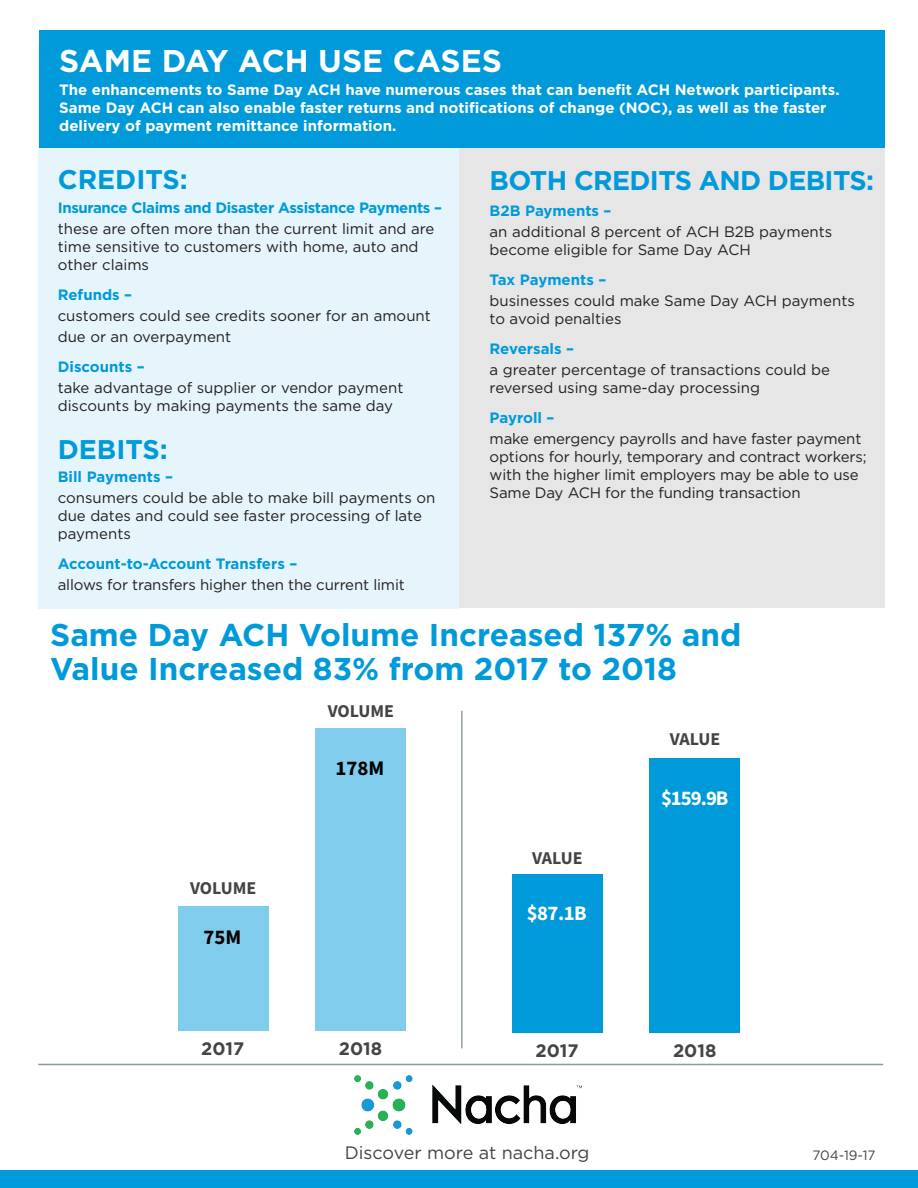
<style>
.page{position:relative;width:918px;height:1188px;background:#fff}
.page>*{position:absolute;margin:0;border:0;box-sizing:border-box;transform-origin:0 0}
.t1{font:700 31.5px/34.5px "Gotham";color:#009ada}
.t2{font:700 31.5px "Gotham";color:#fff}
.t3{font:700 27px "Gotham";letter-spacing:-.025em;color:#009ada}
.t4{font:700 27px "Gotham";color:#009ada}
.t5{font:700 20.85px "Source Sans Pro";letter-spacing:-.05em;color:#fff}
.t6{font:700 20.85px "Source Sans Pro";color:#000}
.t7{font:18px "Gotham";color:#434445}
.t8{font:700 18px "Source Sans Pro";color:#434445}
.t9{font:700 18px "Gotham";color:#434445}
.t10{font:15px/18px "Gotham";color:#231f20}
.t11{font:700 15px/18px "Gotham";color:#fff}
.t12{font:700 15px "Gotham";letter-spacing:-.01em;color:#009ada}
.t13{font:13.5px "Gotham";color:#434445}
</style>
<div class="page">
<div style="left:39px;top:45px;width:420px;height:564px;background:#e6f5fb"></div>
<div style="left:459px;top:40px;width:425px;height:568px;background:#e6e6e6"></div>
<div style="left:39px;top:30px;width:846px;height:117px;background:#009ada"></div>
<hr style="left:461px;top:711px;width:2px;height:337px;background:#899c96">
<div style="left:315px;top:729px;width:91px;height:302px;background:#80ccec"></div>
<div style="left:178px;top:907px;width:90px;height:124px;background:#80ccec"></div>
<div style="left:650px;top:759px;width:90px;height:274px;background:#009ada"></div>
<div style="left:512px;top:874px;width:91px;height:159px;background:#009ada"></div>
<hr style="left:38px;top:1064px;width:845px;height:1px;background:#899c96">
<div style="left:0;top:1170px;width:918px;height:18px;background:#009ada"></div>
<img style="left:355px;top:1075px;width:227px;height:60px">
<h1 class="t2" style="left:59px;top:40px;width:444px">SAME DAY ACH USE CASES</h1>
<p class="t11" style="left:59px;top:81px;width:782px">The enhancements to Same Day ACH have numerous cases that can benefit ACH Network participants.<br>Same Day ACH can also enable faster returns and notifications of change (NOC), as well as the faster delivery of payment remittance information.</p>
<h2 class="t4" style="left:58px;top:162px;width:132px">CREDITS:</h2>
<p class="t12" style="left:58px;top:198px;width:386px">Insurance Claims and Disaster Assistance Payments –</p>
<p class="t10" style="left:58px;top:219px;width:378px">these are often more than the current limit and are time sensitive to customers with home, auto and other claims</p>
<p class="t12" style="left:58px;top:285px;width:76px">Refunds –</p>
<p class="t10" style="left:58px;top:305px;width:375px;line-height:21px">customers could see credits sooner for an amount due or an overpayment</p>
<p class="t12" style="left:58px;top:357px;width:88px">Discounts –</p>
<p class="t10" style="left:58px;top:378px;width:347px">take advantage of supplier or vendor payment discounts by making payments the same day</p>
<h2 class="t3" style="left:58px;top:431px;width:112px">DEBITS:</h2>
<p class="t12" style="left:58px;top:467px;width:117px">Bill Payments –</p>
<p class="t10" style="left:58px;top:489px;width:379px">consumers could be able to make bill payments on due dates and could see faster processing of late payments</p>
<p class="t12" style="left:58px;top:554px;width:241px">Account-to-Account Transfers –</p>
<p class="t10" style="left:58px;top:576px;width:349px">allows for transfers higher then the current limit</p>
<h2 class="t3" style="left:490px;top:163px;width:386px">BOTH CREDITS AND DEBITS:</h2>
<p class="t12" style="left:490px;top:200px;width:123px">B2B Payments –</p>
<p class="t10" style="left:490px;top:222px;width:344px">an additional 8 percent of ACH B2B payments become eligible for Same Day ACH</p>
<p class="t12" style="left:490px;top:269px;width:118px">Tax Payments –</p>
<p class="t10" style="left:490px;top:291px;width:367px">businesses could make Same Day ACH payments to avoid penalties</p>
<p class="t12" style="left:490px;top:338px;width:86px">Reversals –</p>
<p class="t10" style="left:490px;top:360px;width:342px">a greater percentage of transactions could be reversed using same-day processing</p>
<p class="t12" style="left:490px;top:407px;width:66px">Payroll –</p>
<p class="t10" style="left:490px;top:429px;width:379px">make emergency payrolls and have faster payment options for hourly, temporary and contract workers; with the higher limit employers may be able to use Same Day ACH for the funding transaction</p>
<h1 class="t1" style="left:50px;top:617px;width:693px">Same Day ACH Volume Increased 137% and<br>Value Increased 83% from 2017 to 2018</h1>
<p class="t8" style="left:328px;top:699px;width:68px">VOLUME</p>
<p class="t8" style="left:190px;top:876px;width:68px">VOLUME</p>
<h3 class="t6" style="left:203px;top:923px;width:39px">75M</h3>
<h3 class="t6" style="left:336px;top:754px;width:50px">178M</h3>
<p class="t9" style="left:201px;top:1037px;width:45px">2017</p>
<p class="t9" style="left:339px;top:1037px;width:45px">2018</p>
<p class="t8" style="left:670px;top:727px;width:52px">VALUE</p>
<p class="t8" style="left:532px;top:846px;width:52px">VALUE</p>
<h3 class="t5" style="left:527px;top:899px;width:62px">$87.1B</h3>
<h3 class="t5" style="left:661px;top:784px;width:69px">$159.9B</h3>
<p class="t9" style="left:535px;top:1039px;width:45px">2017</p>
<p class="t9" style="left:673px;top:1039px;width:45px">2018</p>
<p class="t7" style="left:345px;top:1141px;width:246px">Discover more at nacha.org</p>
<p class="t13" style="left:812px;top:1147px;width:65px">704-19-17</p>
</div>
